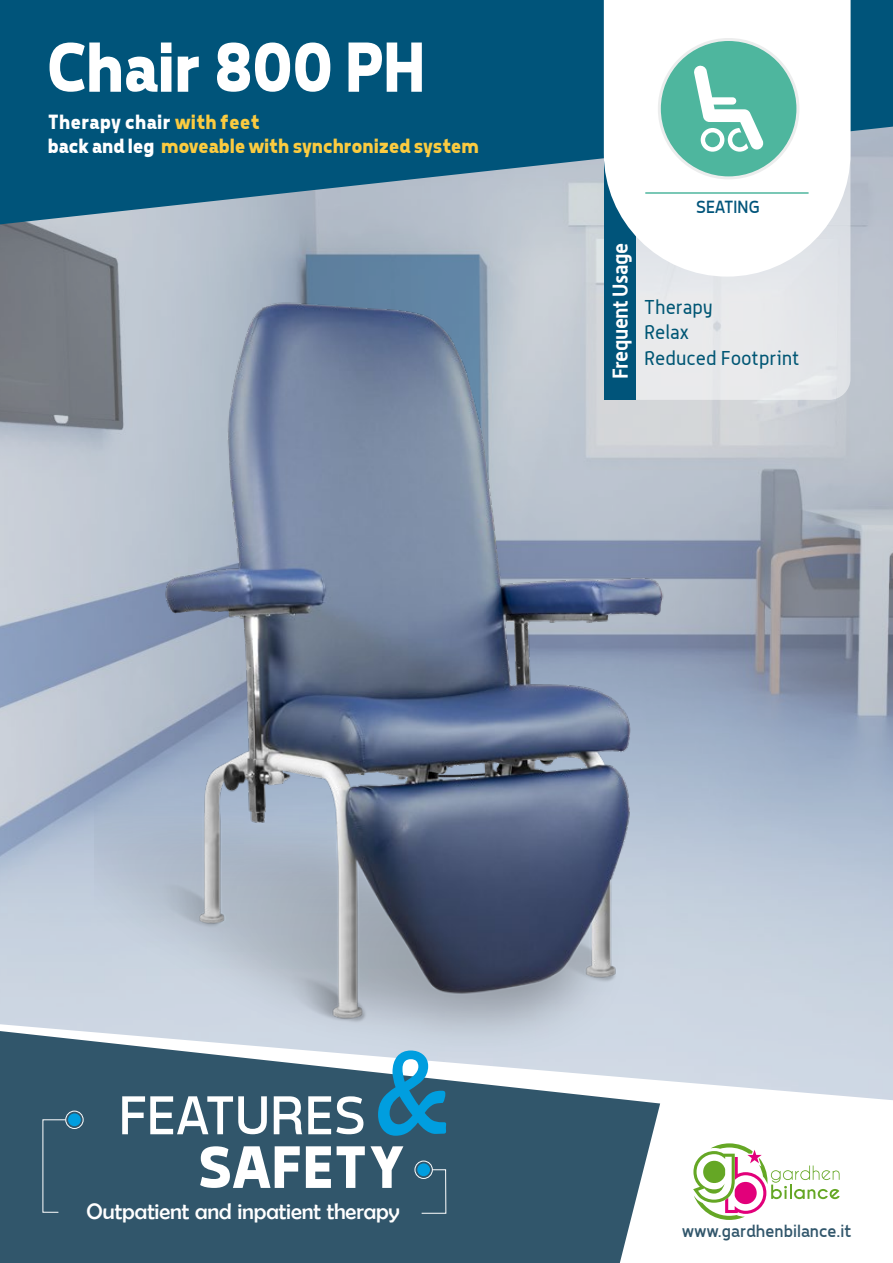
<style>
.page{position:relative;width:893px;height:1263px;background:#fff}
.page>*{position:absolute;margin:0;border:0;box-sizing:border-box;transform-origin:0 0}
.t1{font:120px "Berlin Sans FB";color:#009edf;scale:.9 1}
.t2{font:700 72px "Tepeno Sans";letter-spacing:-.025em;color:#fff}
.t3{font:700 60.9px "Tepeno Sans";letter-spacing:-.005em;color:#fff;scale:1.05 1}
.t4{font:55.5px "Tepeno Sans";letter-spacing:-.01em;color:#fff;scale:1.05 1}
.t5{font:22.5px "Berlin Sans FB";letter-spacing:-.005em;color:#fff}
.t6{font:700 21px/24px "Tepeno Sans";letter-spacing:-.01em;color:#fbcb40}
.t7{font:700 21px "Alwyn";letter-spacing:-.02em;color:#fff}
.t8{font:19.5px/25.5px "Alwyn";letter-spacing:.005em;color:#005674}
.t9{font:18px "Tepeno Sans";letter-spacing:.01em;color:#31566b}
.t10{font:18px "Tepeno Sans";letter-spacing:.01em;color:#00547a}
.s1{color:#fff}
</style>
<div class="page">
<img style="left:0;top:224px;width:893px;height:800px">
<div style="left:0;top:0;width:893px;height:224px;background:#00547a"></div>
<div style="left:700px;top:277px;width:150px;height:123px;background:#e6e8eb"></div>
<svg style="left:604px;top:0;width:246px;height:277px"></svg>
<hr style="left:645px;top:192px;width:164px;height:2px;background:#4eb69e">
<svg style="left:0;top:1024px;width:893px;height:80px;fill:#ced8e4"></svg>
<div style="left:0;top:1031px;width:660px;height:232px;background:#31566b"></div>
<svg style="left:693px;top:1143px;width:147px;height:77px"></svg>
<img style="left:95px;top:173px;width:605px;height:907px">
<svg style="left:42px;top:1119px;width:25px;height:94px;background:#3c5f73"></svg>
<div style="left:65px;top:1111px;width:19px;height:18px;border:1px solid #fff;border-radius:50%"></div>
<div style="left:68px;top:1113px;width:13px;height:13px;background:#009ee0;border-radius:50%"></div>
<svg style="left:421px;top:1169px;width:26px;height:45px"></svg>
<div style="left:415px;top:1161px;width:18px;height:18px;border:1px solid #fff;border-radius:50%"></div>
<div style="left:417px;top:1163px;width:13px;height:13px;background:#009ee0;border-radius:50%"></div>
<div style="left:659px;top:39px;width:139px;height:139px;background:#4eb69e;border-radius:50%"></div>
<div style="left:658px;top:38px;width:141px;height:141px;border:3px solid #eceded;border-radius:50%"></div>
<svg style="left:694px;top:65px;width:70px;height:87px"></svg>
<h2 class="t2" style="left:43px;top:25px;width:381px">Chair 800 PH</h2>
<p class="t6" style="left:47px;top:109px;width:433px"><span class="s1">Therapy chair</span> with feet<br><span class="s1">back and leg</span> moveable with synchronized system</p>
<p class="t7" style="left:607px;top:379px;width:137px;rotate:-90deg">Frequent Usage</p>
<p class="t10" style="left:695px;top:196px;width:65px">SEATING</p>
<p class="t8" style="left:644px;top:294px;width:157px">Therapy<br>Relax<br>Reduced Footprint</p>
<h1 class="t1" style="left:374px;top:1026px;width:84px">&amp;</h1>
<h3 class="t4" style="left:116px;top:1083px;width:237px">FEATURES</h3>
<h3 class="t3" style="left:194px;top:1131px;width:201px">SAFETY</h3>
<p class="t5" style="left:86px;top:1199px;width:315px">Outpatient and inpatient therapy</p>
<p class="t9" style="left:681px;top:1220px;width:171px">www.gardhenbilance.it</p>
</div>
